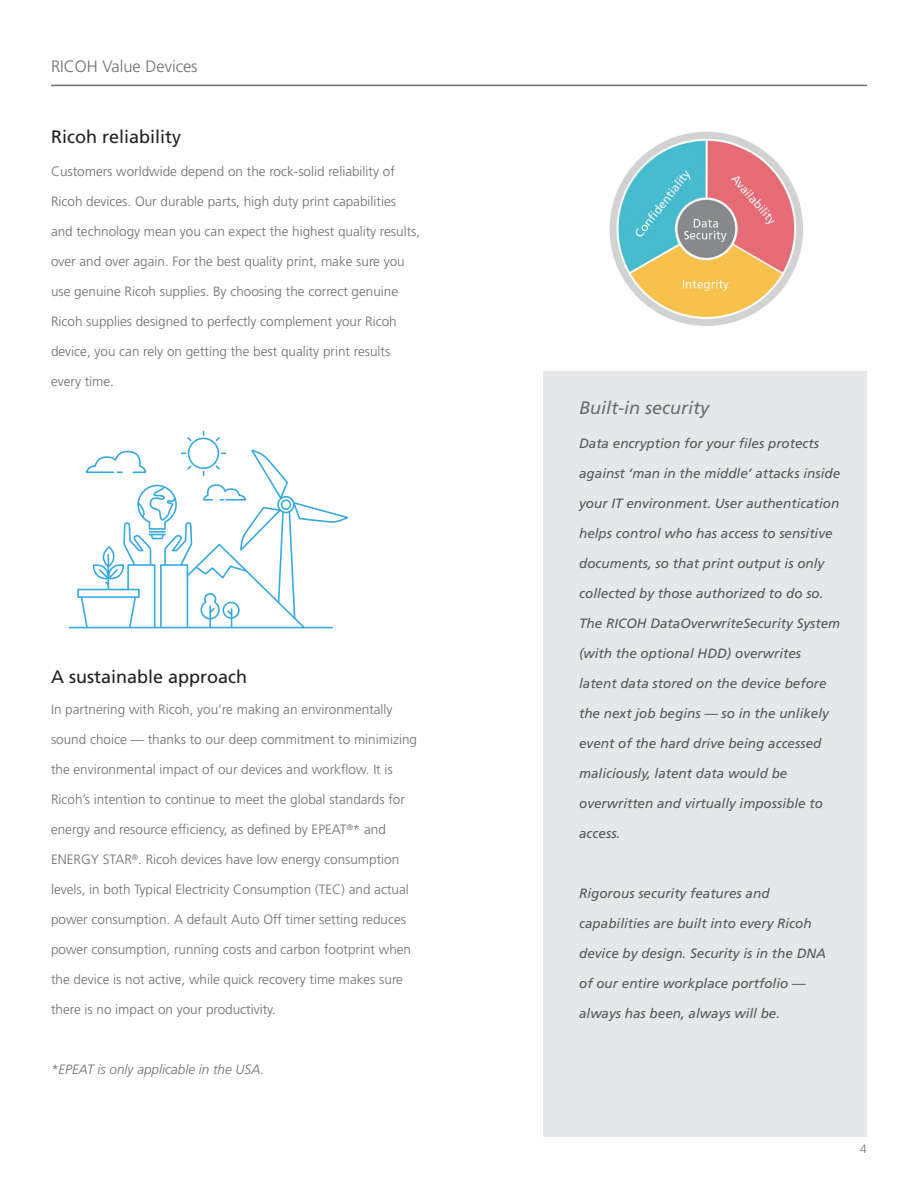
<style>
.page{position:relative;width:918px;height:1188px;background:#fff}
.page>*{position:absolute;margin:0;border:0;box-sizing:border-box;transform-origin:0 0}
.t1{font:18px "Frutiger LT Std";color:#231f20}
.Box-out{font:italic 18px "Frutiger LT Std";color:#6c6d70}
.t2{font:300 16.5px "Frutiger LT Std";color:#6c6d70}
.Body{font:300 13.5px "Frutiger LT Std";color:#6c6d70}
.Box-out_italic{font:italic 13.5px "Frutiger LT Std";color:#57585a}
.Body-2{font:italic 300 13.5px "Frutiger LT Std";color:#6c6d70}
.Page_Number{font:300 12px "Frutiger LT Std";color:#6c6d70}
</style>
<div class="page">
<img style="left:609px;top:131px;width:194px;height:195px">
<div style="left:544px;top:372px;width:323px;height:765px;background:#e6e7e9"></div>
<hr style="left:51px;top:85px;width:816px;height:1px;background:#6c6d70">
<hr style="left:69px;top:627px;width:263px;height:1px;background:#36a8df">
<div style="left:77px;top:589px;width:63px;height:9px;border:2px solid #36a8df"></div>
<svg style="left:80px;top:431px;width:268px;height:198px"></svg>
<p class="t2" style="left:51px;top:57px;width:148px">RICOH Value Devices</p>
<p class="t1" style="left:51px;top:126px;width:132px">Ricoh reliability</p>
<p class="Body" style="left:51px;top:163px;width:345px">Customers worldwide depend on the rock-solid reliability of</p>
<p class="Body" style="left:51px;top:193px;width:347px">Ricoh devices. Our durable parts, high duty print capabilities</p>
<p class="Body" style="left:51px;top:223px;width:371px">and technology mean you can expect the highest quality results,</p>
<p class="Body" style="left:51px;top:253px;width:355px">over and over again. For the best quality print, make sure you</p>
<p class="Body" style="left:51px;top:283px;width:349px">use genuine Ricoh supplies. By choosing the correct genuine</p>
<p class="Body" style="left:51px;top:313px;width:347px">Ricoh supplies designed to perfectly complement your Ricoh</p>
<p class="Body" style="left:51px;top:343px;width:341px">device, you can rely on getting the best quality print results</p>
<p class="Body" style="left:51px;top:373px;width:64px">every time.</p>
<p class="t1" style="left:51px;top:666px;width:198px">A sustainable approach</p>
<p class="Body" style="left:51px;top:702px;width:343px">In partnering with Ricoh, you’re making an environmentally</p>
<p class="Body" style="left:51px;top:732px;width:368px">sound choice — thanks to our deep commitment to minimizing</p>
<p class="Body" style="left:51px;top:762px;width:343px">the environmental impact of our devices and workflow. It is</p>
<p class="Body" style="left:51px;top:792px;width:355px">Ricoh’s intention to continue to meet the global standards for</p>
<p class="Body" style="left:51px;top:822px;width:336px">energy and resource efficiency, as defined by EPEAT<sup>®</sup>* and</p>
<p class="Body" style="left:51px;top:852px;width:350px">ENERGY STAR<sup>®</sup>. Ricoh devices have low energy consumption</p>
<p class="Body" style="left:51px;top:882px;width:359px">levels, in both Typical Electricity Consumption (TEC) and actual</p>
<p class="Body" style="left:51px;top:912px;width:357px">power consumption. A default Auto Off timer setting reduces</p>
<p class="Body" style="left:51px;top:942px;width:362px">power consumption, running costs and carbon footprint when</p>
<p class="Body" style="left:51px;top:972px;width:353px">the device is not active, while quick recovery time makes sure</p>
<p class="Body" style="left:51px;top:1002px;width:226px">there is no impact on your productivity.</p>
<p class="Body-2" style="left:51px;top:1062px;width:215px">*EPEAT is only applicable in the USA.</p>
<p class="Box-out" style="left:579px;top:397px;width:132px">Built-in security</p>
<p class="Box-out_italic" style="left:579px;top:436px;width:242px">Data encryption for your files protects</p>
<p class="Box-out_italic" style="left:579px;top:466px;width:263px">against ‘man in the middle’ attacks inside</p>
<p class="Box-out_italic" style="left:579px;top:496px;width:262px">your IT environment. User authentication</p>
<p class="Box-out_italic" style="left:579px;top:526px;width:255px">helps control who has access to sensitive</p>
<p class="Box-out_italic" style="left:579px;top:556px;width:247px">documents, so that print output is only</p>
<p class="Box-out_italic" style="left:579px;top:586px;width:246px">collected by those authorized to do so.</p>
<p class="Box-out_italic" style="left:579px;top:616px;width:263px">The RICOH DataOverwriteSecurity System</p>
<p class="Box-out_italic" style="left:579px;top:646px;width:224px">(with the optional HDD) overwrites</p>
<p class="Box-out_italic" style="left:579px;top:676px;width:249px">latent data stored on the device before</p>
<p class="Box-out_italic" style="left:579px;top:706px;width:251px">the next job begins — so in the unlikely</p>
<p class="Box-out_italic" style="left:579px;top:736px;width:244px">event of the hard drive being accessed</p>
<p class="Box-out_italic" style="left:579px;top:766px;width:210px">maliciously, latent data would be</p>
<p class="Box-out_italic" style="left:579px;top:796px;width:245px">overwritten and virtually impossible to</p>
<p class="Box-out_italic" style="left:579px;top:826px;width:43px">access.</p>
<p class="Box-out_italic" style="left:579px;top:886px;width:192px">Rigorous security features and</p>
<p class="Box-out_italic" style="left:579px;top:916px;width:234px">capabilities are built into every Ricoh</p>
<p class="Box-out_italic" style="left:579px;top:946px;width:248px">device by design. Security is in the DNA</p>
<p class="Box-out_italic" style="left:579px;top:976px;width:228px">of our entire workplace portfolio —</p>
<p class="Box-out_italic" style="left:579px;top:1006px;width:203px">always has been, always will be.</p>
<p class="Page_Number" style="left:860px;top:1142px;width:8px">4</p>
</div>
